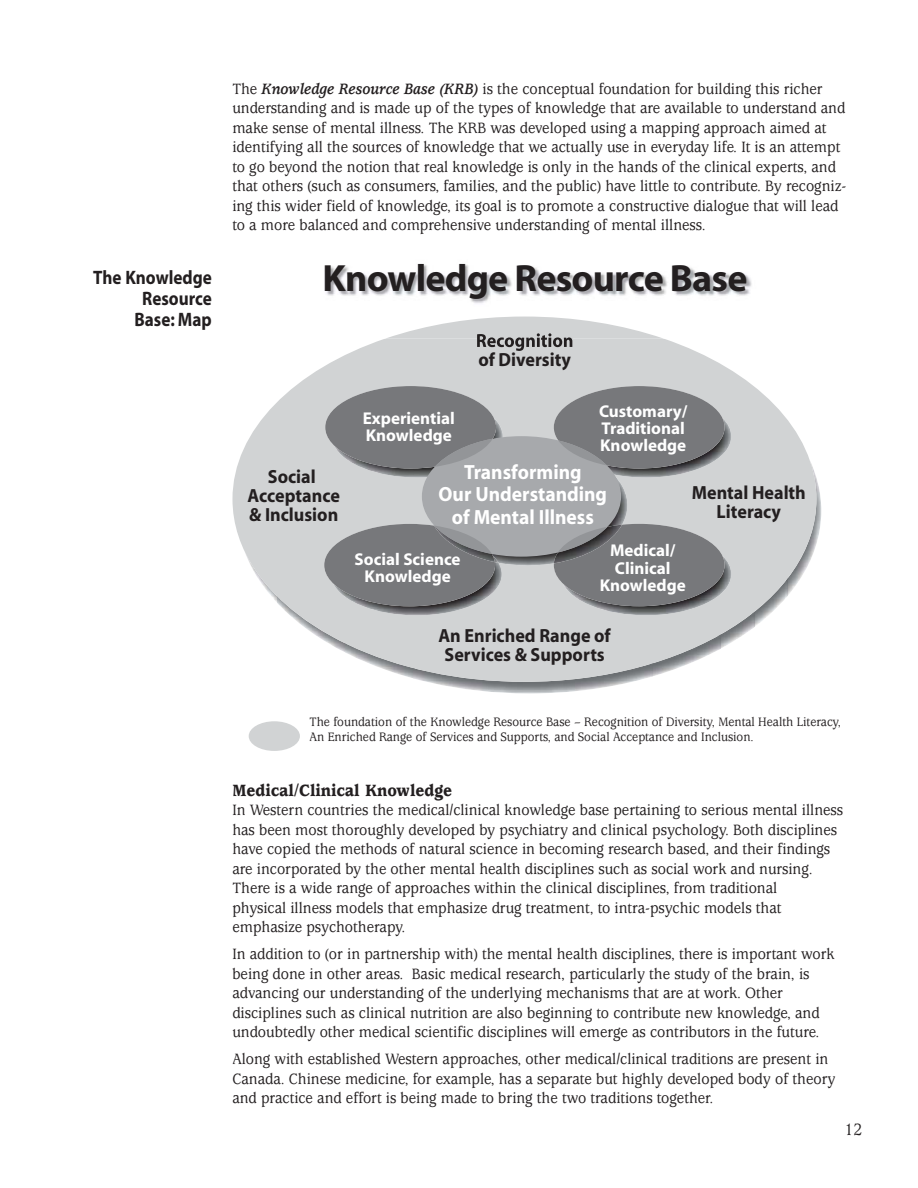
<style>
.page{position:relative;width:918px;height:1188px;background:#fff}
.page>*{position:absolute;margin:0;border:0;box-sizing:border-box;transform-origin:0 0}
.t1{font:700 38.1px "Myriad";letter-spacing:-.02em;color:#231f20}
.t2{font:700 20.55px/22.6px "Myriad";color:#fff;text-align:center;scale:.95 1}
.t3{font:700 19.5px/21px "Myriad";color:#231f20;text-align:right;scale:.88 1}
.t4{font:700 19.05px/19px "Myriad";color:#231f20;text-align:center;scale:.95 1}
.t5{font:900 18px "Usherwood";color:#231f20;scale:.9 1}
.t6{font:500 18px "Usherwood";color:#231f20;scale:.9 1}
.t7{font:700 17.1px/17.1px "Myriad";color:#fff}
.t8{font:500 16.5px/19.5px "Usherwood";color:#231f20;scale:.9 1}
.t9{font:500 13.5px/15px "Usherwood";color:#231f20;scale:.9 1}
.s1{font-weight:700;font-style:italic}
</style>
<div class="page">
<img style="left:816px;top:477px;width:5px;height:67px">
<img style="left:429px;top:682px;width:201px;height:11px">
<svg style="left:232px;top:339px;width:584px;height:343px;fill:#d1d3d4"></svg>
<img style="left:627px;top:418px;width:104px;height:60px">
<img style="left:334px;top:418px;width:169px;height:60px">
<img style="left:563px;top:556px;width:168px;height:59px">
<img style="left:333px;top:565px;width:169px;height:50px">
<svg style="left:477px;top:339px;width:95px;height:12px"></svg>
<img style="left:326px;top:264px;width:426px;height:53px">
<img style="left:385px;top:317px;width:279px;height:22px">
<img style="left:477px;top:333px;width:95px;height:6px">
<img style="left:428px;top:468px;width:199px;height:97px">
<div style="left:422px;top:436px;width:199px;height:121px;background:#a7a9ac;border-radius:50%"></div>
<svg style="left:554px;top:386px;width:171px;height:82px;background:#838587"></svg>
<svg style="left:325px;top:386px;width:171px;height:82px;background:#87898b"></svg>
<svg style="left:554px;top:524px;width:171px;height:82px;background:#7f8083"></svg>
<svg style="left:324px;top:524px;width:175px;height:82px;background:#828386"></svg>
<div style="left:249px;top:721px;width:51px;height:30px;background:#d1d3d4;border-radius:50%"></div>
<p class="t3" style="left:93px;top:268px;width:136px">The Knowledge<br>Resource<br>Base: Map</p>
<p class="t8" style="left:232px;top:80px;width:684px">The <span class="s1">Knowledge Resource Base (KRB)</span> is the conceptual foundation for building this richer understanding and is made up of the types of knowledge that are available to understand and make sense of mental illness. The KRB was developed using a mapping approach aimed at identifying all the sources of knowledge that we actually use in everyday life. It is an attempt to go beyond the notion that real knowledge is only in the hands of the clinical experts, and that others (such as consumers, families, and the public) have little to contribute. By recogniz&shy;ing this wider field of knowledge, its goal is to promote a constructive dialogue that will lead to a more balanced and comprehensive understanding of mental illness.</p>
<h1 class="t1" style="left:323px;top:264px;width:426px">Knowledge Resource Base</h1>
<p class="t4" style="left:247px;top:468px;width:99px">Social<br>Acceptance &amp; Inclusion</p>
<p class="t7" style="left:363px;top:411px;width:94px">Experiential<br>Knowledge</p>
<p class="t4" style="left:478px;top:352px;width:99px">of Diversity</p>
<p class="t7" style="left:599px;top:404px;width:90px">Customary/<br>Traditional<br>Knowledge</p>
<p class="t2" style="left:439px;top:462px;width:179px">Transforming<br>Our Understanding of Mental Illness</p>
<p class="t4" style="left:692px;top:485px;width:122px">Mental Health<br>Literacy</p>
<p class="t7" style="left:355px;top:552px;width:107px;text-align:center">Social Science<br>Knowledge</p>
<p class="t7" style="left:600px;top:543px;width:88px;text-align:center">Medical/<br>Clinical<br>Knowledge</p>
<p class="t4" style="left:439px;top:627px;width:183px">An Enriched Range of<br>Services &amp; Supports</p>
<p class="t9" style="left:310px;top:715px;width:592px">The foundation of the Knowledge Resource Base – Recognition of Diversity, Mental Health Literacy,<br>An Enriched Range of Services and Supports, and Social Acceptance and Inclusion.</p>
<p class="t5" style="left:232px;top:783px;width:246px">Medical/Clinical Knowledge</p>
<p class="t8" style="left:232px;top:802px;width:680px">In Western countries the medical/clinical knowledge base pertaining to serious mental illness has been most thoroughly developed by psychiatry and clinical psychology. Both disciplines have copied the methods of natural science in becoming research based, and their findings are incorporated by the other mental health disciplines such as social work and nursing.<br>There is a wide range of approaches within the clinical disciplines, from traditional<br>physical illness models that emphasize drug treatment, to intra-psychic models that emphasize psychotherapy.</p>
<p class="t8" style="left:232px;top:946px;width:671px">In addition to (or in partnership with) the mental health disciplines, there is important work being done in other areas. Basic medical research, particularly the study of the brain, is advancing our understanding of the underlying mechanisms that are at work. Other disciplines such as clinical nutrition are also beginning to contribute new knowledge, and undoubtedly other medical scientific disciplines will emerge as contributors in the future.</p>
<p class="t8" style="left:232px;top:1051px;width:672px">Along with established Western approaches, other medical/clinical traditions are present in<br>Canada. Chinese medicine, for example, has a separate but highly developed body of theory and practice and effort is being made to bring the two traditions together.</p>
<p class="t6" style="left:844px;top:1122px;width:22px">12</p>
</div>
